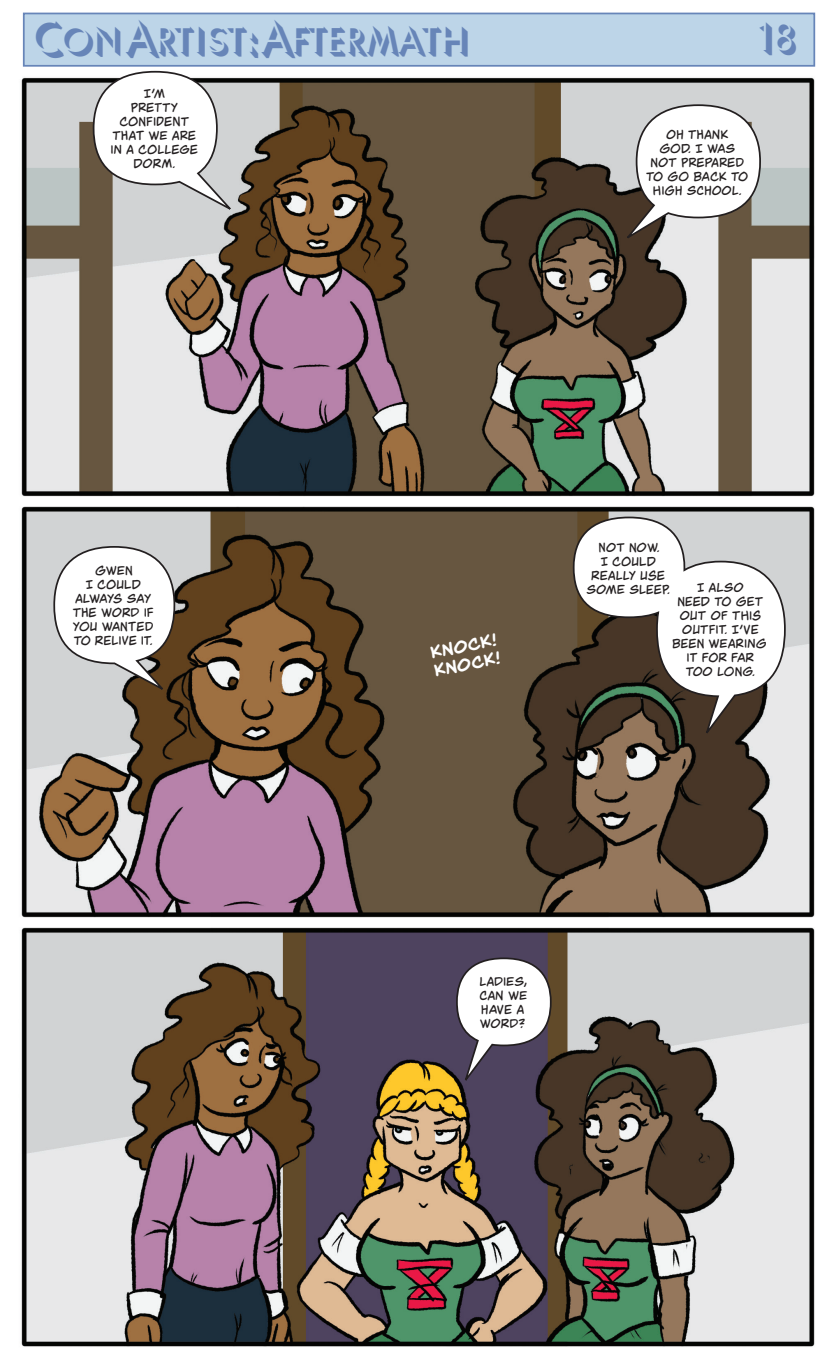
<style>
.page{position:relative;width:836px;height:1365px;background:#fff}
.page>*{position:absolute;margin:0;border:0;box-sizing:border-box;transform-origin:0 0}
.t1{font:49px "Chronik";color:#6785b8}
.t2{font:42px "Chronik";color:#6785b8}
.t3{font:700 19.25px/18.2px "Collect Em All BB";color:#fff}
.t4{font:14.88px/14px "Collect Em All BB";color:#231f20;text-align:center}
</style>
<div class="page">
<img style="left:21px;top:77px;width:794px;height:1270px">
<svg style="left:92px;top:70px;width:146px;height:145px"></svg>
<svg style="left:619px;top:103px;width:142px;height:141px"></svg>
<svg style="left:52px;top:545px;width:124px;height:150px"></svg>
<svg style="left:572px;top:516px;width:214px;height:226px"></svg>
<svg style="left:455px;top:957px;width:97px;height:132px"></svg>
<div style="left:23px;top:13px;width:792px;height:54px;background:#bdd5e8;border:2px solid #6785b8"></div>
<h1 class="t1" style="left:34px;top:9px;width:438px">ConArtist:Aftermath</h1>
<h2 class="t2" style="left:760px;top:13px;width:38px">18</h2>
<p class="t4" style="left:110px;top:87px;width:89px">I’M<br>PRETTY<br>CONFIDENT<br>THAT WE ARE<br>IN A COLLEGE<br>DORM.</p>
<p class="t4" style="left:73px;top:563px;width:82px">GWEN<br>I COULD<br>ALWAYS SAY<br>THE WORD IF<br>YOU WANTED<br>TO RELIVE IT.</p>
<p class="t4" style="left:646px;top:127px;width:104px">OH THANK<br>GOD. I WAS<br>NOT PREPARED<br>TO GO BACK TO<br>HIGH SCHOOL.</p>
<p class="t3" style="left:429px;top:643px;width:69px;rotate:-11deg">knock! knock!</p>
<p class="t4" style="left:586px;top:540px;width:85px">NOT NOW.<br>I COULD<br>REALLY USE<br>SOME SLEEP.</p>
<p class="t4" style="left:672px;top:581px;width:96px">I ALSO<br>NEED TO GET<br>OUT OF THIS<br>OUTFIT. I’VE<br>BEEN WEARING<br>IT FOR FAR<br>TOO LONG.</p>
<p class="t4" style="left:479px;top:974px;width:49px;text-align:left">LADIES,<br>CAN WE<br>HAVE A<br>WORD?</p>
</div>
